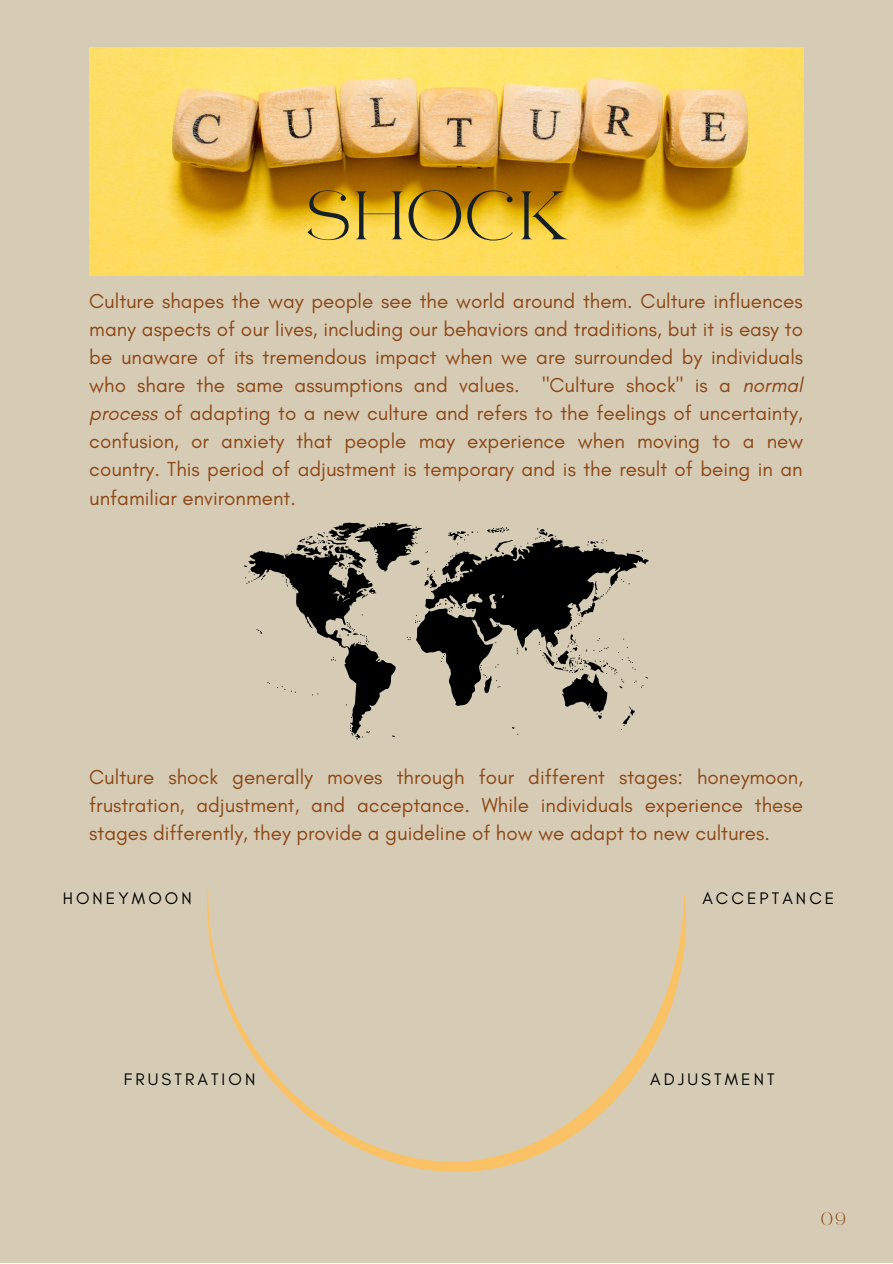
<style>
.page{position:relative;width:893px;height:1264px;background:#fff}
.page>*{position:absolute;margin:0;border:0;box-sizing:border-box;transform-origin:0 0}
.t1{font:68.1px "RTL Ansam Ansam";color:#151f28}
.t2{font:20.7px/28px "Glacial Indifference";color:#8d4816;text-align:justify}
.t3{font:17.85px "RTL Ansam Ansam";color:#8d4816}
.t4{font:17.1px "Glacial Indifference";letter-spacing:.18em;color:#000}
.s1{font-style:italic}
</style>
<div class="page">
<div style="left:0;top:0;width:892px;height:1262px;background:#d6ccb6"></div>
<img style="left:89px;top:48px;width:714px;height:228px">
<svg style="left:244px;top:522px;width:405px;height:217px"></svg>
<svg style="left:207px;top:889px;width:479px;height:283px"></svg>
<p class="t1" style="left:308px;top:175px;width:265px">SHOCK</p>
<p class="t2" style="left:89px;top:286px;width:715px">Culture shapes the way people see the world around them. Culture influences many aspects of our lives, including our behaviors and traditions, but it is easy to be unaware of its tremendous impact when we are surrounded by individuals who share the same assumptions and values. "Culture shock" is a <span class="s1">normal process</span> of adapting to a new culture and refers to the feelings of uncertainty, confusion, or anxiety that people may experience when moving to a new country. This period of adjustment is temporary and is the result of being in an unfamiliar environment.</p>
<p class="t2" style="left:89px;top:762px;width:715px">Culture shock generally moves through four different stages: honeymoon, frustration, adjustment, and acceptance. While individuals experience these stages differently, they provide a guideline of how we adapt to new cultures.</p>
<p class="t4" style="left:63px;top:887px;width:130px">HONEYMOON</p>
<p class="t4" style="left:702px;top:887px;width:133px">ACCEPTANCE</p>
<p class="t4" style="left:124px;top:1069px;width:133px">FRUSTRATION</p>
<p class="t4" style="left:650px;top:1069px;width:126px">ADJUSTMENT</p>
<p class="t3" style="left:820px;top:1207px;width:26px">09</p>
</div>
